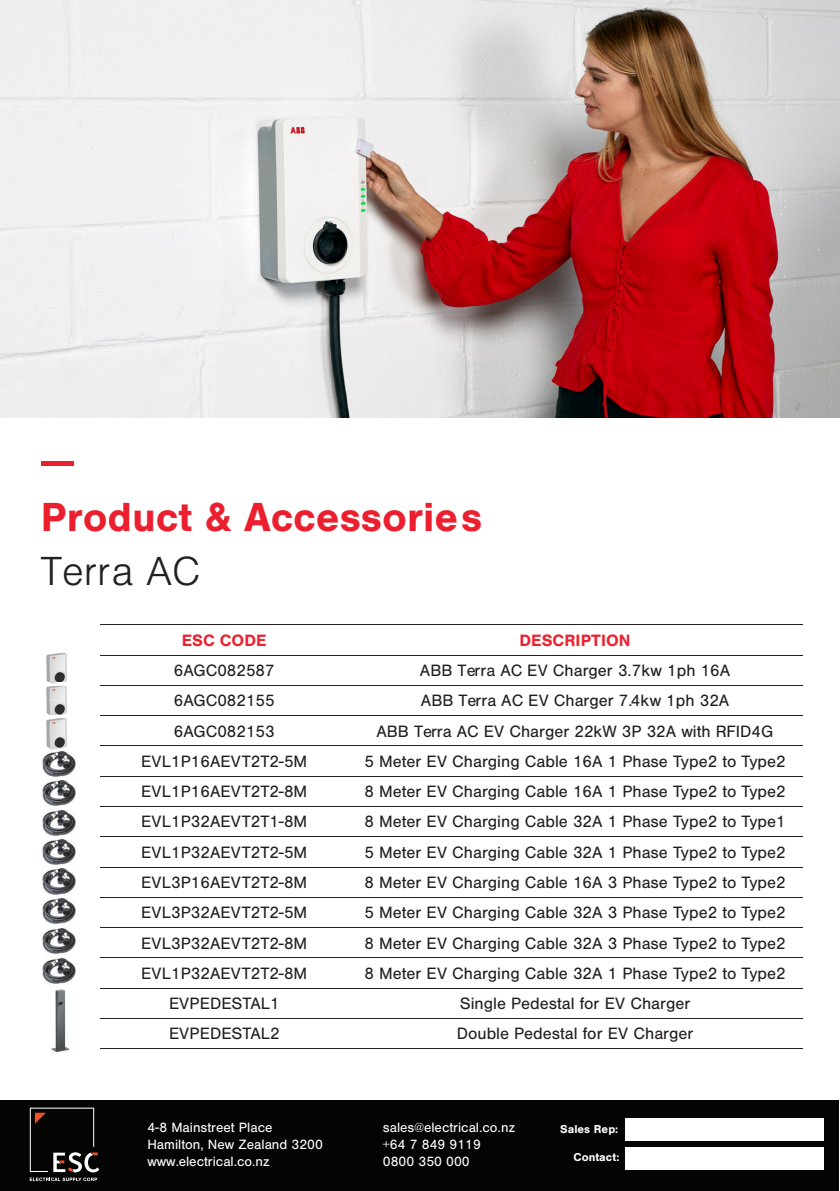
<style>
.page{position:relative;width:840px;height:1191px;background:#fff}
.page>*{position:absolute;margin:0;border:0;box-sizing:border-box;transform-origin:0 0}
.t1{font:700 42.2px "Nimbus San";color:#eb1f2e}
.t2{font:300 42.2px "Nimbus San";color:#231f20}
.t3{font:17px "Nimbus San";color:#231f20}
.t4{font:700 17px "Nimbus San";color:#eb222f}
.t5{font:14px/16.8px "Nimbus San";color:#fff}
.t6{font:700 11.8px "Nimbus San";color:#fff}
</style>
<div class="page">
<div style="left:41px;top:461px;width:33px;height:5px;background:#eb1f2e"></div>
<img style="left:46px;top:652px;width:21px;height:31px">
<img style="left:46px;top:685px;width:21px;height:65px">
<svg style="left:46px;top:716px;width:21px;height:1px"></svg>
<img style="left:42px;top:780px;width:34px;height:26px">
<img style="left:42px;top:751px;width:34px;height:26px">
<img style="left:42px;top:810px;width:34px;height:26px">
<img style="left:42px;top:839px;width:34px;height:26px">
<img style="left:42px;top:868px;width:34px;height:27px">
<img style="left:42px;top:898px;width:34px;height:26px">
<img style="left:42px;top:928px;width:34px;height:26px">
<img style="left:42px;top:958px;width:34px;height:26px">
<img style="left:51px;top:989px;width:19px;height:64px">
<hr style="left:101px;top:624px;width:247px;height:1px;background:#231f20">
<hr style="left:348px;top:624px;width:453px;height:1px;background:#231f20">
<hr style="left:101px;top:655px;width:247px;height:1px;background:#231f20">
<hr style="left:348px;top:655px;width:453px;height:1px;background:#231f20">
<hr style="left:101px;top:685px;width:247px;height:1px;background:#231f20">
<hr style="left:348px;top:685px;width:453px;height:1px;background:#231f20">
<hr style="left:101px;top:715px;width:247px;height:1px;background:#231f20">
<hr style="left:348px;top:715px;width:453px;height:1px;background:#231f20">
<hr style="left:101px;top:745px;width:247px;height:1px;background:#231f20">
<hr style="left:348px;top:745px;width:453px;height:1px;background:#231f20">
<hr style="left:101px;top:776px;width:247px;height:1px;background:#231f20">
<hr style="left:348px;top:776px;width:453px;height:1px;background:#231f20">
<hr style="left:101px;top:806px;width:247px;height:1px;background:#231f20">
<hr style="left:348px;top:806px;width:453px;height:1px;background:#231f20">
<hr style="left:101px;top:836px;width:247px;height:1px;background:#231f20">
<hr style="left:348px;top:836px;width:453px;height:1px;background:#231f20">
<hr style="left:101px;top:866px;width:247px;height:1px;background:#231f20">
<hr style="left:348px;top:866px;width:453px;height:1px;background:#231f20">
<hr style="left:101px;top:897px;width:247px;height:1px;background:#231f20">
<hr style="left:348px;top:897px;width:453px;height:1px;background:#231f20">
<hr style="left:101px;top:927px;width:247px;height:1px;background:#231f20">
<hr style="left:348px;top:927px;width:453px;height:1px;background:#231f20">
<hr style="left:101px;top:957px;width:247px;height:1px;background:#231f20">
<hr style="left:348px;top:957px;width:453px;height:1px;background:#231f20">
<hr style="left:101px;top:988px;width:247px;height:1px;background:#231f20">
<hr style="left:348px;top:988px;width:453px;height:1px;background:#231f20">
<hr style="left:101px;top:1018px;width:247px;height:1px;background:#231f20">
<hr style="left:348px;top:1018px;width:453px;height:1px;background:#231f20">
<hr style="left:101px;top:1048px;width:247px;height:1px;background:#231f20">
<hr style="left:348px;top:1048px;width:453px;height:1px;background:#231f20">
<img style="left:0;top:0;width:839px;height:417px">
<div style="left:0;top:1100px;width:838px;height:91px;background:#040503"></div>
<svg style="left:30px;top:1107px;width:69px;height:74px"></svg>
<div style="left:625px;top:1117px;width:198px;height:23px;background:#fff"></div>
<div style="left:625px;top:1147px;width:198px;height:23px;background:#fff"></div>
<h1 class="t1" style="left:41px;top:493px;width:442px">Product &amp; Accessories</h1>
<h1 class="t2" style="left:41px;top:549px;width:160px">Terra AC</h1>
<p class="t4" style="left:182px;top:630px;width:86px">ESC CODE</p>
<p class="t4" style="left:519px;top:630px;width:112px">DESCRIPTION</p>
<p class="t3" style="left:174px;top:661px;width:102px">6AGC082587</p>
<p class="t3" style="left:419px;top:661px;width:311px">ABB Terra AC EV Charger 3.7kw 1ph 16A</p>
<p class="t3" style="left:174px;top:691px;width:102px">6AGC082155</p>
<p class="t3" style="left:420px;top:691px;width:310px">ABB Terra AC EV Charger 7.4kw 1ph 32A</p>
<p class="t3" style="left:174px;top:721px;width:102px">6AGC082153</p>
<p class="t3" style="left:376px;top:721px;width:398px">ABB Terra AC EV Charger 22kW 3P 32A with RFID4G</p>
<p class="t3" style="left:141px;top:752px;width:167px">EVL1P16AEVT2T2-5M</p>
<p class="t3" style="left:364px;top:752px;width:422px">5 Meter EV Charging Cable 16A 1 Phase Type2 to Type2</p>
<p class="t3" style="left:141px;top:782px;width:167px">EVL1P16AEVT2T2-8M</p>
<p class="t3" style="left:364px;top:782px;width:422px">8 Meter EV Charging Cable 16A 1 Phase Type2 to Type2</p>
<p class="t3" style="left:141px;top:812px;width:167px">EVL1P32AEVT2T1-8M</p>
<p class="t3" style="left:364px;top:812px;width:422px">8 Meter EV Charging Cable 32A 1 Phase Type2 to Type1</p>
<p class="t3" style="left:141px;top:842px;width:167px">EVL1P32AEVT2T2-5M</p>
<p class="t3" style="left:364px;top:842px;width:422px">5 Meter EV Charging Cable 32A 1 Phase Type2 to Type2</p>
<p class="t3" style="left:141px;top:873px;width:167px">EVL3P16AEVT2T2-8M</p>
<p class="t3" style="left:364px;top:873px;width:422px">8 Meter EV Charging Cable 16A 3 Phase Type2 to Type2</p>
<p class="t3" style="left:141px;top:903px;width:167px">EVL3P32AEVT2T2-5M</p>
<p class="t3" style="left:364px;top:903px;width:422px">5 Meter EV Charging Cable 32A 3 Phase Type2 to Type2</p>
<p class="t3" style="left:141px;top:933px;width:167px">EVL3P32AEVT2T2-8M</p>
<p class="t3" style="left:364px;top:933px;width:422px">8 Meter EV Charging Cable 32A 3 Phase Type2 to Type2</p>
<p class="t3" style="left:141px;top:964px;width:167px">EVL1P32AEVT2T2-8M</p>
<p class="t3" style="left:364px;top:964px;width:422px">8 Meter EV Charging Cable 32A 1 Phase Type2 to Type2</p>
<p class="t3" style="left:169px;top:994px;width:112px">EVPEDESTAL1</p>
<p class="t3" style="left:459px;top:994px;width:232px">Single Pedestal for EV Charger</p>
<p class="t3" style="left:169px;top:1024px;width:112px">EVPEDESTAL2</p>
<p class="t3" style="left:456px;top:1024px;width:238px">Double Pedestal for EV Charger</p>
<p class="t5" style="left:147px;top:1119px;width:177px">4-8 Mainstreet Place<br>Hamilton, New Zealand 3200 www.electrical.co.nz</p>
<p class="t5" style="left:383px;top:1119px;width:134px">sales@electrical.co.nz +64 7 849 9119<br>0800 350 000</p>
<p class="t6" style="left:560px;top:1122px;width:60px">Sales Rep:</p>
<p class="t6" style="left:573px;top:1150px;width:47px">Contact:</p>
</div>
